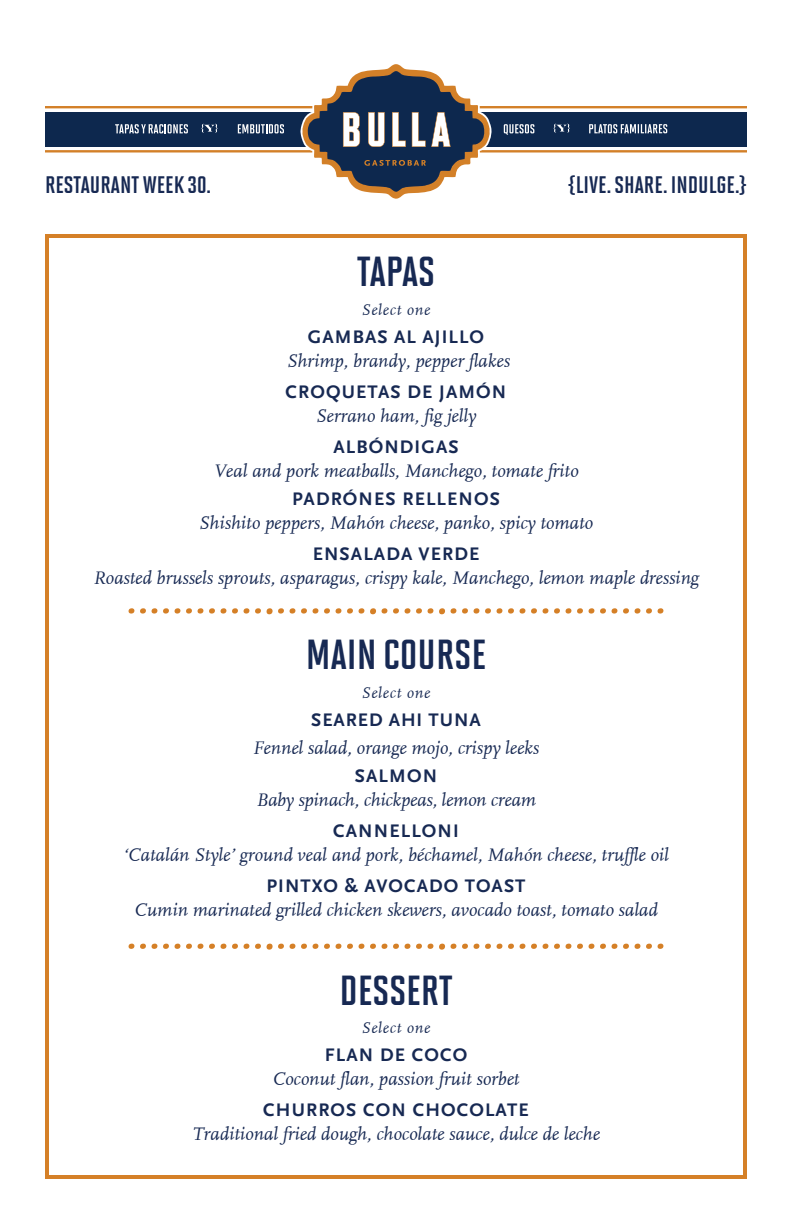
<style>
.page{position:relative;width:792px;height:1224px;background:#fff}
.page>*{position:absolute;margin:0;border:0;box-sizing:border-box;transform-origin:0 0}
.t1{font:42px "Solano Gothic MVB Bd Cap";color:#172953}
.t2{font:24px "Solano Gothic MVB Bd Cap";color:#172953}
.t3{font:italic 19px "FF Scala";color:#172953}
.t4{font:700 19px "Scala Sans OT";letter-spacing:.06em;color:#172953}
.t5{font:italic 16px "FF Scala";letter-spacing:.05em;color:#172953}
</style>
<div class="page">
<div style="left:45px;top:112px;width:702px;height:35px;background:#0d284e"></div>
<svg style="left:504px;top:124px;width:30px;height:11px"></svg>
<svg style="left:553px;top:124px;width:17px;height:9px"></svg>
<svg style="left:589px;top:124px;width:78px;height:9px"></svg>
<svg style="left:115px;top:124px;width:73px;height:9px"></svg>
<svg style="left:201px;top:124px;width:17px;height:9px"></svg>
<svg style="left:238px;top:124px;width:46px;height:9px"></svg>
<hr style="left:45px;top:106px;width:702px;height:2px;background:#d38028">
<hr style="left:45px;top:150px;width:702px;height:3px;background:#d38028">
<svg style="left:300px;top:64px;width:192px;height:135px"></svg>
<div style="left:45px;top:234px;width:702px;height:945px;border:4px solid #d58027"></div>
<svg style="left:129px;top:608px;width:5px;height:6px"></svg>
<svg style="left:140px;top:608px;width:6px;height:6px"></svg>
<svg style="left:152px;top:608px;width:5px;height:6px"></svg>
<svg style="left:163px;top:608px;width:6px;height:6px"></svg>
<svg style="left:175px;top:608px;width:5px;height:6px"></svg>
<svg style="left:186px;top:608px;width:6px;height:6px"></svg>
<svg style="left:198px;top:608px;width:5px;height:6px"></svg>
<svg style="left:209px;top:608px;width:6px;height:6px"></svg>
<svg style="left:221px;top:608px;width:5px;height:6px"></svg>
<svg style="left:232px;top:608px;width:6px;height:6px"></svg>
<svg style="left:244px;top:608px;width:5px;height:6px"></svg>
<svg style="left:255px;top:608px;width:6px;height:6px"></svg>
<svg style="left:267px;top:608px;width:17px;height:6px"></svg>
<svg style="left:290px;top:608px;width:5px;height:6px"></svg>
<svg style="left:301px;top:608px;width:6px;height:6px"></svg>
<svg style="left:313px;top:608px;width:5px;height:6px"></svg>
<svg style="left:324px;top:608px;width:6px;height:6px"></svg>
<svg style="left:336px;top:608px;width:5px;height:6px"></svg>
<svg style="left:347px;top:608px;width:6px;height:6px"></svg>
<svg style="left:359px;top:608px;width:5px;height:6px"></svg>
<svg style="left:370px;top:608px;width:6px;height:6px"></svg>
<svg style="left:382px;top:608px;width:5px;height:6px"></svg>
<svg style="left:393px;top:608px;width:6px;height:6px"></svg>
<svg style="left:405px;top:608px;width:5px;height:6px"></svg>
<svg style="left:416px;top:608px;width:6px;height:6px"></svg>
<svg style="left:428px;top:608px;width:5px;height:6px"></svg>
<svg style="left:439px;top:608px;width:6px;height:6px"></svg>
<svg style="left:451px;top:608px;width:5px;height:6px"></svg>
<svg style="left:462px;top:608px;width:6px;height:6px"></svg>
<svg style="left:474px;top:608px;width:5px;height:6px"></svg>
<svg style="left:485px;top:608px;width:6px;height:6px"></svg>
<svg style="left:497px;top:608px;width:5px;height:6px"></svg>
<svg style="left:508px;top:608px;width:6px;height:6px"></svg>
<svg style="left:520px;top:608px;width:5px;height:6px"></svg>
<svg style="left:531px;top:608px;width:6px;height:6px"></svg>
<svg style="left:543px;top:608px;width:5px;height:6px"></svg>
<svg style="left:554px;top:608px;width:6px;height:6px"></svg>
<svg style="left:566px;top:608px;width:5px;height:6px"></svg>
<svg style="left:577px;top:608px;width:6px;height:6px"></svg>
<svg style="left:589px;top:608px;width:5px;height:6px"></svg>
<svg style="left:600px;top:608px;width:6px;height:6px"></svg>
<svg style="left:612px;top:608px;width:5px;height:6px"></svg>
<svg style="left:623px;top:608px;width:6px;height:6px"></svg>
<svg style="left:635px;top:608px;width:5px;height:6px"></svg>
<svg style="left:646px;top:608px;width:6px;height:6px"></svg>
<svg style="left:658px;top:608px;width:5px;height:6px"></svg>
<svg style="left:129px;top:944px;width:5px;height:5px"></svg>
<svg style="left:140px;top:944px;width:6px;height:5px"></svg>
<svg style="left:152px;top:944px;width:5px;height:5px"></svg>
<svg style="left:163px;top:944px;width:6px;height:5px"></svg>
<svg style="left:175px;top:944px;width:5px;height:5px"></svg>
<svg style="left:186px;top:944px;width:6px;height:5px"></svg>
<svg style="left:198px;top:944px;width:5px;height:5px"></svg>
<svg style="left:209px;top:944px;width:6px;height:5px"></svg>
<svg style="left:221px;top:944px;width:5px;height:5px"></svg>
<svg style="left:232px;top:944px;width:6px;height:5px"></svg>
<svg style="left:244px;top:944px;width:5px;height:5px"></svg>
<svg style="left:255px;top:944px;width:6px;height:5px"></svg>
<svg style="left:267px;top:944px;width:17px;height:6px"></svg>
<svg style="left:290px;top:944px;width:5px;height:5px"></svg>
<svg style="left:301px;top:944px;width:6px;height:5px"></svg>
<svg style="left:313px;top:944px;width:5px;height:5px"></svg>
<svg style="left:324px;top:944px;width:6px;height:5px"></svg>
<svg style="left:336px;top:944px;width:5px;height:5px"></svg>
<svg style="left:347px;top:944px;width:6px;height:5px"></svg>
<svg style="left:359px;top:944px;width:5px;height:5px"></svg>
<svg style="left:370px;top:944px;width:6px;height:5px"></svg>
<svg style="left:382px;top:944px;width:5px;height:5px"></svg>
<svg style="left:393px;top:944px;width:6px;height:5px"></svg>
<svg style="left:405px;top:944px;width:5px;height:5px"></svg>
<svg style="left:416px;top:944px;width:6px;height:5px"></svg>
<svg style="left:428px;top:944px;width:5px;height:5px"></svg>
<svg style="left:439px;top:944px;width:6px;height:6px"></svg>
<svg style="left:451px;top:944px;width:5px;height:5px"></svg>
<svg style="left:462px;top:944px;width:6px;height:5px"></svg>
<svg style="left:474px;top:944px;width:5px;height:5px"></svg>
<svg style="left:485px;top:944px;width:6px;height:5px"></svg>
<svg style="left:497px;top:944px;width:5px;height:5px"></svg>
<svg style="left:508px;top:944px;width:6px;height:5px"></svg>
<svg style="left:520px;top:944px;width:5px;height:5px"></svg>
<svg style="left:531px;top:944px;width:6px;height:5px"></svg>
<svg style="left:543px;top:944px;width:5px;height:5px"></svg>
<svg style="left:554px;top:944px;width:6px;height:5px"></svg>
<svg style="left:566px;top:944px;width:5px;height:5px"></svg>
<svg style="left:577px;top:944px;width:6px;height:5px"></svg>
<svg style="left:589px;top:944px;width:5px;height:5px"></svg>
<svg style="left:600px;top:944px;width:6px;height:5px"></svg>
<svg style="left:612px;top:944px;width:5px;height:5px"></svg>
<svg style="left:623px;top:944px;width:6px;height:5px"></svg>
<svg style="left:635px;top:944px;width:5px;height:5px"></svg>
<svg style="left:646px;top:944px;width:6px;height:5px"></svg>
<svg style="left:658px;top:944px;width:5px;height:5px"></svg>
<p class="t2" style="left:45px;top:172px;width:167px">RESTAURANT WEEK 30.</p>
<p class="t2" style="left:568px;top:172px;width:181px">{LIVE. SHARE. INDULGE.}</p>
<h1 class="t1" style="left:357px;top:249px;width:79px">TAPAS</h1>
<p class="t5" style="left:362px;top:301px;width:70px">Select one</p>
<p class="t4" style="left:308px;top:326px;width:178px">GAMBAS AL AJILLO</p>
<p class="t3" style="left:287px;top:351px;width:225px">Shrimp, brandy, pepper flakes</p>
<p class="t4" style="left:286px;top:381px;width:222px">CROQUETAS DE JAMÓN</p>
<p class="t3" style="left:316px;top:406px;width:162px">Serrano ham, fig jelly</p>
<p class="t4" style="left:333px;top:436px;width:127px">ALBÓNDIGAS</p>
<p class="t3" style="left:213px;top:461px;width:367px">Veal and pork meatballs, Manchego, tomate frito</p>
<p class="t4" style="left:292px;top:488px;width:209px">PADRÓNES RELLENOS</p>
<p class="t3" style="left:199px;top:513px;width:396px">Shishito peppers, Mahón cheese, panko, spicy tomato</p>
<p class="t4" style="left:313px;top:543px;width:168px">ENSALADA VERDE</p>
<p class="t3" style="left:93px;top:568px;width:607px">Roasted brussels sprouts, asparagus, crispy kale, Manchego, lemon maple dressing</p>
<h1 class="t1" style="left:306px;top:632px;width:182px">MAIN COURSE</h1>
<p class="t5" style="left:362px;top:684px;width:70px">Select one</p>
<p class="t4" style="left:311px;top:709px;width:171px">SEARED AHI TUNA</p>
<p class="t3" style="left:253px;top:738px;width:288px">Fennel salad, orange mojo, crispy leeks</p>
<p class="t4" style="left:355px;top:765px;width:84px">SALMON</p>
<p class="t3" style="left:256px;top:790px;width:281px">Baby spinach, chickpeas, lemon cream</p>
<p class="t4" style="left:333px;top:820px;width:127px">CANNELLONI</p>
<p class="t3" style="left:123px;top:845px;width:547px">‘Catalán Style’ ground veal and pork, béchamel, Mahón cheese, truffle oil</p>
<p class="t4" style="left:266px;top:875px;width:261px">PINTXO &amp; AVOCADO TOAST</p>
<p class="t3" style="left:134px;top:900px;width:525px">Cumin marinated grilled chicken skewers, avocado toast, tomato salad</p>
<h1 class="t1" style="left:340px;top:967px;width:114px">DESSERT</h1>
<p class="t5" style="left:362px;top:1020px;width:70px">Select one</p>
<p class="t4" style="left:325px;top:1044px;width:144px">FLAN DE COCO</p>
<p class="t3" style="left:272px;top:1069px;width:249px">Coconut flan, passion fruit sorbet</p>
<p class="t4" style="left:263px;top:1099px;width:267px">CHURROS CON CHOCOLATE</p>
<p class="t3" style="left:192px;top:1124px;width:409px">Traditional fried dough, chocolate sauce, dulce de leche</p>
</div>
